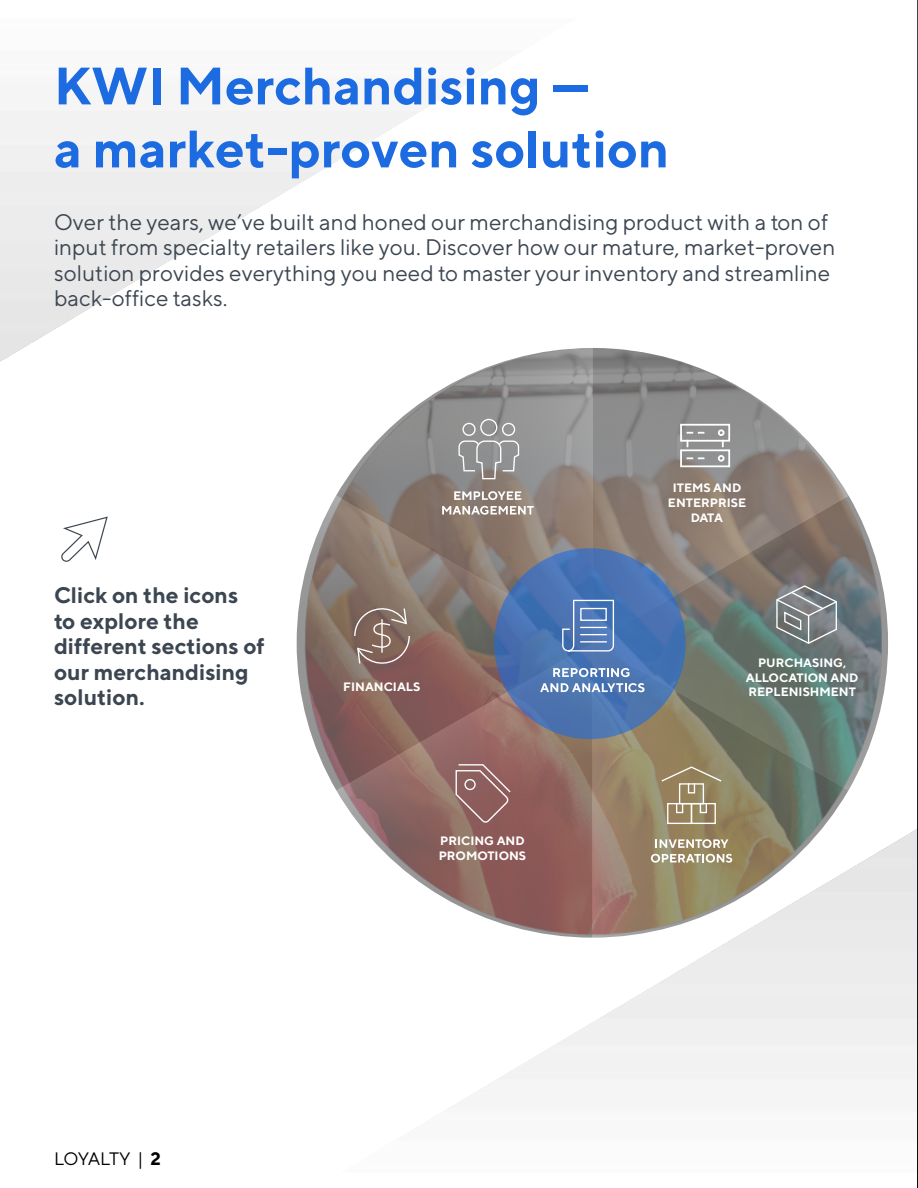
<style>
.page{position:relative;width:918px;height:1188px;background:#fff}
.page>*{position:absolute;margin:0;border:0;box-sizing:border-box;transform-origin:0 0}
.t1{font:700 52.5px/63px "TT Norms";color:#1d6be0}
.t2{font:22.5px/25.5px "TT Norms";color:#3c4651}
.t3{font:700 22.5px/25.5px "TT Norms";color:#3c4651}
.t4{font:18px "TT Norms";letter-spacing:-.04em;color:#000}
.t5{font:700 12.15px/14.5px "TT Norms";color:#fff;text-align:center}
.s1{font-weight:700}
</style>
<div class="page">
<svg style="left:297px;top:561px;width:39px;height:68px;background:#968c85"></svg>
<svg style="left:336px;top:561px;width:205px;height:68px;background:#86786e"></svg>
<svg style="left:849px;top:496px;width:39px;height:133px"></svg>
<svg style="left:639px;top:397px;width:210px;height:232px"></svg>
<svg style="left:494px;top:548px;width:192px;height:191px;background:#4772b3"></svg>
<svg style="left:353px;top:605px;width:58px;height:24px"></svg>
<svg style="left:775px;top:584px;width:63px;height:45px;background:#898c8e"></svg>
<svg style="left:561px;top:599px;width:54px;height:30px;background:#678bc1"></svg>
<img style="left:296px;top:629px;width:621px;height:481px">
<img style="left:0;top:77px;width:756px;height:484px">
<svg style="left:917px;top:0;width:1px;height:1188px"></svg>
<svg style="left:60px;top:516px;width:49px;height:46px"></svg>
<h1 class="t1" style="left:54px;top:53px;width:617px">KWI Merchandising —<br>a market-proven solution</h1>
<p class="t2" style="left:54px;top:209px;width:783px">Over the years, we’ve built and honed our merchandising product with a ton of input from specialty retailers like you. Discover how our mature, market-proven solution provides everything you need to master your inventory and streamline back-office tasks.</p>
<p class="t3" style="left:54px;top:582px;width:212px">Click on the icons to explore the different sections of our merchandising solution.</p>
<p class="t5" style="left:343px;top:679px;width:79px">FINANCIALS</p>
<p class="t5" style="left:439px;top:833px;width:89px;text-align:left">PRICING AND<br>PROMOTIONS</p>
<p class="t4" style="left:54px;top:1147px;width:108px">LOYALTY | <span class="s1">2</span></p>
<p class="t5" style="left:668px;top:481px;width:80px">ITEMS AND<br>ENTERPRISE<br>DATA</p>
<p class="t5" style="left:746px;top:655px;width:114px">PURCHASING,<br>ALLOCATION AND<br>REPLENISHMENT</p>
</div>
